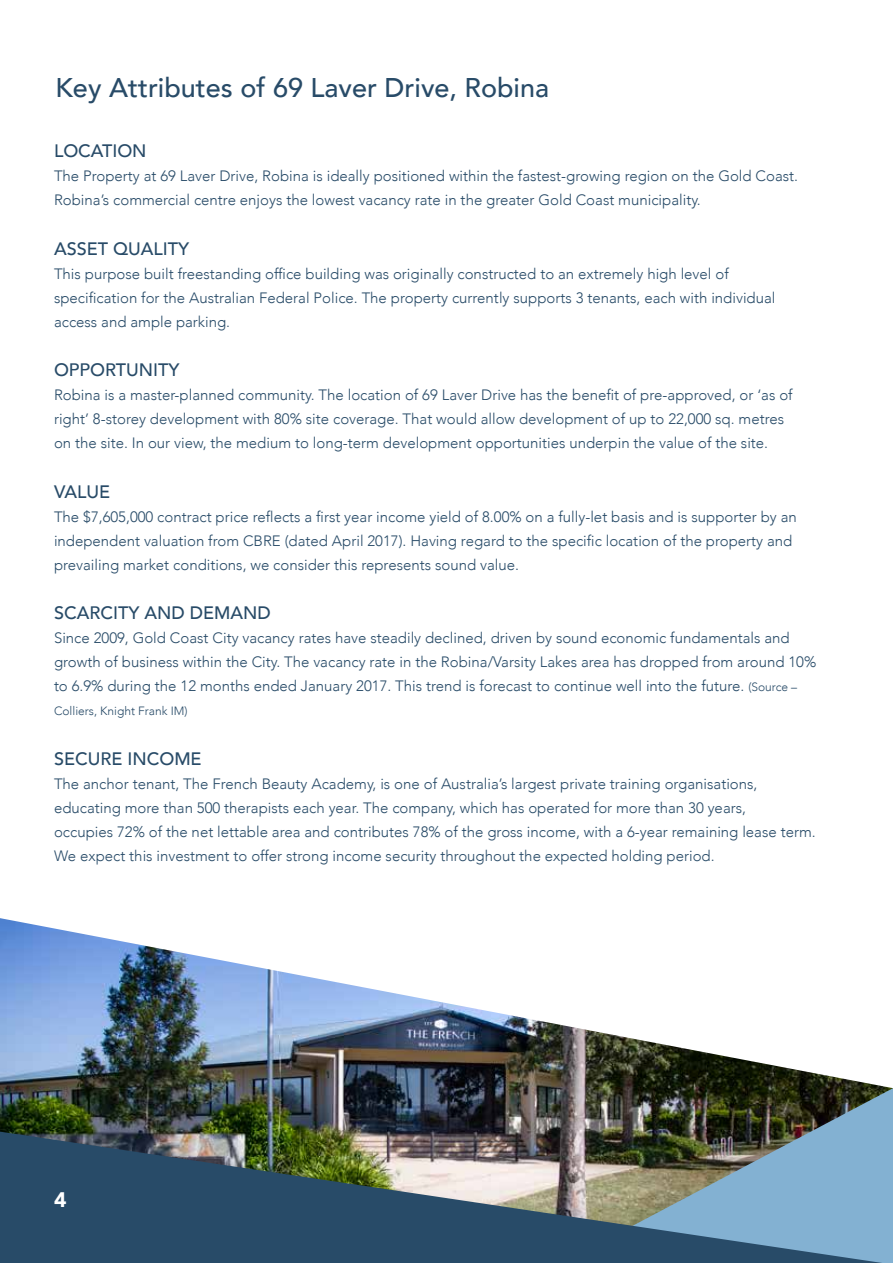
<style>
.page{position:relative;width:893px;height:1263px;background:#fff}
.page>*{position:absolute;margin:0;border:0;box-sizing:border-box;transform-origin:0 0}
.t1{font:500 27px "Avenir";color:#284b68}
.t2{font:900 21px "Avenir";color:#fff}
.t3{font:500 18px "Avenir";color:#284b68}
.t4{font:300 15px/24px "Avenir";color:#284b68}
.t5{font:300 12px "Avenir";color:#284b68}
.s1{font-size:12px}
</style>
<div class="page">
<img style="left:0;top:918px;width:892px;height:214px">
<img style="left:562px;top:1088px;width:331px;height:175px">
<img style="left:0;top:1132px;width:882px;height:131px">
<h1 class="t1" style="left:55px;top:64px;width:495px">Key Attributes of 69 Laver Drive, Robina</h1>
<p class="t3" style="left:54px;top:135px;width:94px">LOCATION</p>
<p class="t4" style="left:54px;top:164px;width:746px">The Property at 69 Laver Drive, Robina is ideally positioned within the fastest-growing region on the Gold Coast.<br>Robina’s commercial centre enjoys the lowest vacancy rate in the greater Gold Coast municipality.</p>
<p class="t3" style="left:54px;top:233px;width:137px">ASSET QUALITY</p>
<p class="t4" style="left:54px;top:261px;width:723px">This purpose built freestanding office building was originally constructed to an extremely high level of specification for the Australian Federal Police. The property currently supports 3 tenants, each with individual access and ample parking.</p>
<p class="t3" style="left:54px;top:354px;width:127px">OPPORTUNITY</p>
<p class="t4" style="left:54px;top:383px;width:740px">Robina is a master-planned community. The location of 69 Laver Drive has the benefit of pre-approved, or ‘as of right’ 8-storey development with 80% site coverage. That would allow development of up to 22,000 sq. metres on the site. In our view, the medium to long-term development opportunities underpin the value of the site.</p>
<p class="t3" style="left:54px;top:476px;width:58px">VALUE</p>
<p class="t4" style="left:54px;top:504px;width:744px">The $7,605,000 contract price reflects a first year income yield of 8.00% on a fully-let basis and is supporter by an independent valuation from CBRE (dated April 2017). Having regard to the specific location of the property and prevailing market conditions, we consider this represents sound value.</p>
<p class="t3" style="left:54px;top:597px;width:218px">SCARCITY AND DEMAND</p>
<p class="t4" style="left:54px;top:626px;width:764px">Since 2009, Gold Coast City vacancy rates have steadily declined, driven by sound economic fundamentals and growth of business within the City. The vacancy rate in the Robina/Varsity Lakes area has dropped from around 10% to 6.9% during the 12 months ended January 2017. This trend is forecast to continue well into the future. <span class="s1">(Source –</span></p>
<p class="t5" style="left:54px;top:704px;width:135px">Colliers, Knight Frank IM)</p>
<p class="t3" style="left:54px;top:743px;width:149px">SECURE INCOME</p>
<p class="t4" style="left:54px;top:771px;width:763px">The anchor tenant, The French Beauty Academy, is one of Australia’s largest private training organisations, educating more than 500 therapists each year. The company, which has operated for more than 30 years,<br>occupies 72% of the net lettable area and contributes 78% of the gross income, with a 6-year remaining lease term.<br>We expect this investment to offer strong income security throughout the expected holding period.</p>
<h2 class="t2" style="left:54px;top:1182px;width:14px">4</h2>
</div>
